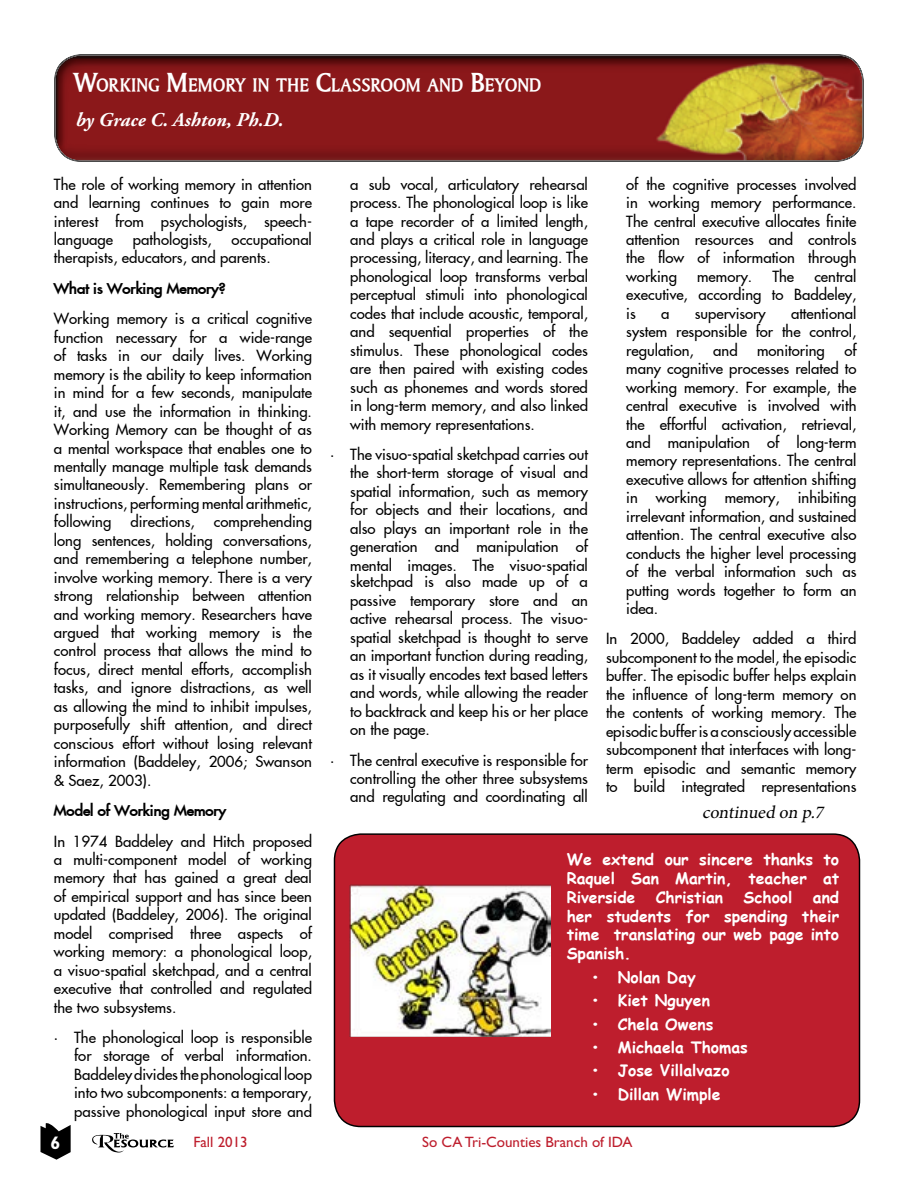
<style>
.page{position:relative;width:918px;height:1188px;background:#fff}
.page>*{position:absolute;margin:0;border:0;box-sizing:border-box;transform-origin:0 0}
.t1{font:italic 700 19.5px "Adobe Garamond Pro";color:#fff}
.t2{font:700 18.9px "Ameretto";letter-spacing:.005em;color:#fff}
.t3{font:italic 18px "Minion Pro";color:#000}
.t4{font:700 18px "Gill Sans Std";color:#fff}
.t5{font:700 15.75px/18.9px "Comic Sans MS";color:#fff;text-align:justify}
.t6{font:15.3px/18.5px "Fusi Normal";color:#000;text-align:justify}
.t7{font:700 15.3px "Fusi";color:#000}
.t8{font:15px "Gill Sans Std";color:#be1e2d}
.s1{font-size:27px}
</style>
<div class="page">
<svg style="left:41px;top:1123px;width:30px;height:37px"></svg>
<svg style="left:92px;top:1133px;width:82px;height:20px"></svg>
<div style="left:334px;top:834px;width:526px;height:293px;background:#be1e2d;border-radius:26px"></div>
<img style="left:350px;top:885px;width:201px;height:152px">
<div style="left:40px;top:44px;width:837px;height:120px;background:#000;opacity:.3"></div>
<p class="t2" style="left:73px;top:73px;width:470px"><span class="s1">W</span>ORKING <span class="s1">M</span>EMORY IN THE <span class="s1">C</span>LASSROOM AND <span class="s1">B</span>EYOND</p>
<p class="t1" style="left:76px;top:108px;width:209px">by Grace C. Ashton, Ph.D.</p>
<p class="t6" style="left:54px;top:175px;width:260px">The role of working memory in attention and learning continues to gain more interest from psychologists, speech&shy;language</p>
<p class="t6" style="left:54px;top:230px;width:260px;text-indent:178px">occupational therapists, educators, and parents.</p>
<p class="t7" style="left:54px;top:279px;width:173px">What is Working Memory?</p>
<p class="t6" style="left:54px;top:310px;width:260px">Working memory is a critical cognitive function necessary for a wide-range of tasks in our daily lives. Working memory is the ability to keep information in mind for a few seconds, manipulate it, and use the information in thinking.<br>Working Memory can be thought of as a mental workspace that enables one to mentally manage multiple task demands simultaneously. Remembering plans or instructions, performing mental arithmetic, following directions, comprehending long sentences, holding conversations, and remembering a telephone number, involve working memory. There is a very strong relationship between attention and working memory. Researchers have argued that working memory is the control process that allows the mind to focus, direct mental efforts, accomplish tasks, and ignore distractions, as well as allowing the mind to inhibit impulses, purposefully shift attention, and direct conscious effort without losing relevant information (Baddeley, 2006; Swanson &amp; Saez, 2003).</p>
<p class="t7" style="left:54px;top:801px;width:174px">Model of Working Memory</p>
<p class="t6" style="left:54px;top:832px;width:260px">In 1974 Baddeley and Hitch proposed a multi-component model of working memory that has gained a great deal of empirical support and has since been updated (Baddeley, 2006). The original model comprised three aspects of working memory: a phonological loop, a visuo-spatial sketchpad, and a central executive that controlled and regulated the two subsystems.</p>
<p class="t6" style="left:74px;top:1028px;width:239px;text-indent:-20px">• The phonological loop is responsible for storage of verbal information.<br>Baddeley divides the phonological loop into two subcomponents: a temporary, passive phonological input store and</p>
<p class="t6" style="left:133px;top:230px;width:80px">pathologists,</p>
<p class="t6" style="left:350px;top:175px;width:239px">a sub vocal, articulatory rehearsal process. The phonological loop is like a tape recorder of a limited length, and plays a critical role in language processing, literacy, and learning. The phonological loop transforms verbal perceptual stimuli into phonological codes that include acoustic, temporal, and sequential properties of the stimulus. These phonological codes are then paired with existing codes such as phonemes and words stored in long-term memory, and also linked with memory representations.</p>
<p class="t6" style="left:350px;top:445px;width:239px;text-indent:-20px">• The visuo-spatial sketchpad carries out the short-term storage of visual and spatial information, such as memory for objects and their locations, and also plays an important role in the generation and manipulation of mental images. The visuo-spatial</p>
<p class="t6" style="left:350px;top:573px;width:239px">sketchpad is also made up of a passive temporary store and an active rehearsal process. The visuo&shy;spatial sketchpad is thought to serve an important function during reading, as it visually encodes text based letters and words, while allowing the reader to backtrack and keep his or her place on the page.</p>
<p class="t6" style="left:350px;top:751px;width:239px;text-indent:-20px">• The central executive is responsible for controlling the other three subsystems and regulating and coordinating all</p>
<p class="t6" style="left:626px;top:175px;width:232px">of the cognitive processes involved in working memory performance.<br>The central executive allocates finite attention resources and controls the flow of information through working</p>
<p class="t6" style="left:626px;top:267px;width:232px;text-indent:188px">central executive, according to Baddeley, is</p>
<p class="t6" style="left:697px;top:267px;width:56px">memory.</p>
<p class="t6" style="left:772px;top:267px;width:23px">The</p>
<p class="t6" style="left:626px;top:304px;width:232px;text-indent:165px">attentional system responsible for the control, regulation,</p>
<p class="t6" style="left:661px;top:304px;width:10px">a</p>
<p class="t6" style="left:695px;top:304px;width:72px">supervisory</p>
<p class="t6" style="left:626px;top:341px;width:232px;text-indent:218px">of many cognitive processes related to working memory. For example, the central executive is involved with the effortful activation, retrieval, and manipulation of long-term memory representations. The central executive allows for attention shifting in working memory, inhibiting irrelevant information, and sustained attention. The central executive also conducts the higher level processing of the verbal information such as putting words together to form an idea.</p>
<p class="t6" style="left:606px;top:630px;width:252px">In 2000, Baddeley added a third subcomponent to the model, the episodic buffer. The episodic buffer helps explain the influence of long-term memory on the contents of working memory. The episodic buffer is a consciously accessible subcomponent that interfaces with long&shy;term episodic and semantic memory to build integrated representations</p>
<p class="t6" style="left:713px;top:341px;width:26px">and</p>
<p class="t6" style="left:757px;top:341px;width:69px">monitoring</p>
<p class="t3" style="left:702px;top:800px;width:127px">continued on p.7</p>
<p class="t5" style="left:567px;top:849px;width:274px">We extend our sincere thanks to Raquel San Martin, teacher at Riverside</p>
<p class="t5" style="left:656px;top:887px;width:69px">Christian</p>
<p class="t5" style="left:744px;top:887px;width:50px">School</p>
<p class="t5" style="left:567px;top:887px;width:274px;text-indent:246px">and her students for spending their time translating our web page into Spanish.</p>
<p class="t5" style="left:591px;top:967px;width:107px">• Nolan Day</p>
<p class="t5" style="left:591px;top:990px;width:121px">• Kiet Nguyen</p>
<p class="t5" style="left:591px;top:1014px;width:124px">• Chela Owens</p>
<p class="t5" style="left:591px;top:1037px;width:158px">• Michaela Thomas</p>
<p class="t5" style="left:591px;top:1061px;width:140px">• Jose Villalvazo</p>
<p class="t5" style="left:591px;top:1084px;width:131px">• Dillan Wimple</p>
<p class="t4" style="left:51px;top:1132px;width:11px">6</p>
<p class="t8" style="left:193px;top:1134px;width:56px">Fall 2013</p>
<p class="t8" style="left:422px;top:1134px;width:212px">So CA Tri-Counties Branch of IDA</p>
</div>
